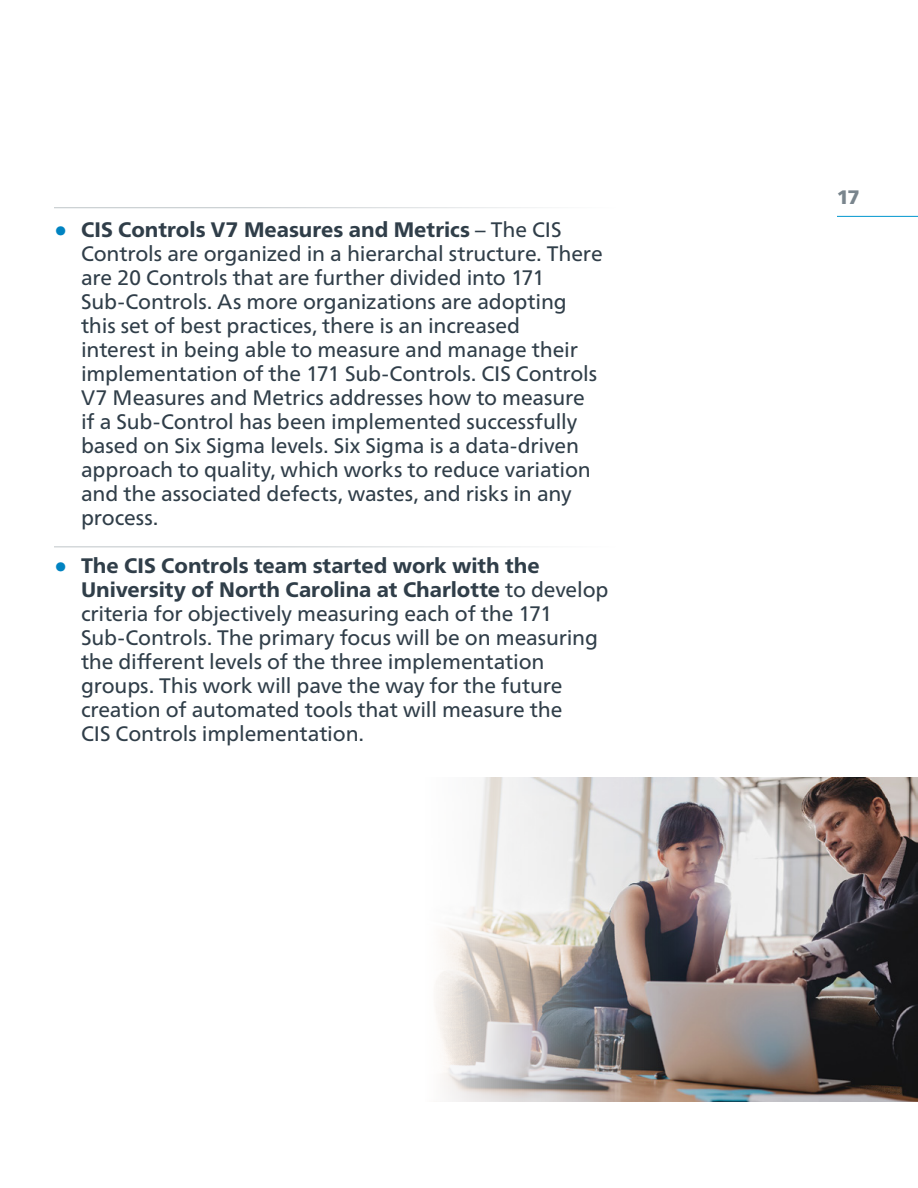
<style>
.page{position:relative;width:918px;height:1188px;background:#fff}
.page>*{position:absolute;margin:0;border:0;box-sizing:border-box;transform-origin:0 0}
.t1{font:21px/24px "Frutiger Neue LTW1 G";letter-spacing:-.005em;color:#303e49}
.t2{font:800 21px/24px "Frutiger Neue LTW1 G";color:#303e49}
.t3{font:900 19.5px "Frutiger Neue LTW1 G";color:#79858d}
.s1{font-weight:400;font-size:27px;color:#0083c1}
.s2{font-weight:400}
</style>
<div class="page">
<hr style="left:837px;top:216px;width:81px;height:1px;background:#0097cf">
<hr style="left:54px;top:207px;width:562px;height:1px;background:#bfc5c8">
<hr style="left:54px;top:546px;width:562px;height:1px;background:#bfc5c8">
<img style="left:435px;top:778px;width:483px;height:324px">
<p class="t2" style="left:54px;top:217px;width:509px"><span class="s1">•</span> CIS Controls V7 Measures and Metrics <span class="s2">– The CIS</span></p>
<p class="t1" style="left:81px;top:241px;width:523px">Controls are organized in a hierarchal structure. There are 20 Controls that are further divided into 171</p>
<p class="t1" style="left:81px;top:289px;width:518px">Sub-Controls. As more organizations are adopting this set of best practices, there is an increased interest in being able to measure and manage their implementation of the 171 Sub-Controls. CIS Controls V7 Measures and Metrics addresses how to measure if a Sub-Control has been implemented successfully based on Six Sigma levels. Six Sigma is a data-driven approach to quality, which works to reduce variation and the associated defects, wastes, and risks in any process.</p>
<p class="t2" style="left:81px;top:553px;width:529px;text-indent:-27px"><span class="s1">•</span> The CIS Controls team started work with the<br>University of North Carolina at Charlotte <span class="s2">to develop criteria for objectively measuring each of the 171</span></p>
<p class="t1" style="left:81px;top:625px;width:519px">Sub-Controls. The primary focus will be on measuring the different levels of the three implementation groups. This work will pave the way for the future creation of automated tools that will measure the</p>
<p class="t1" style="left:81px;top:721px;width:284px">CIS Controls implementation.</p>
<p class="t3" style="left:837px;top:185px;width:24px">17</p>
</div>
